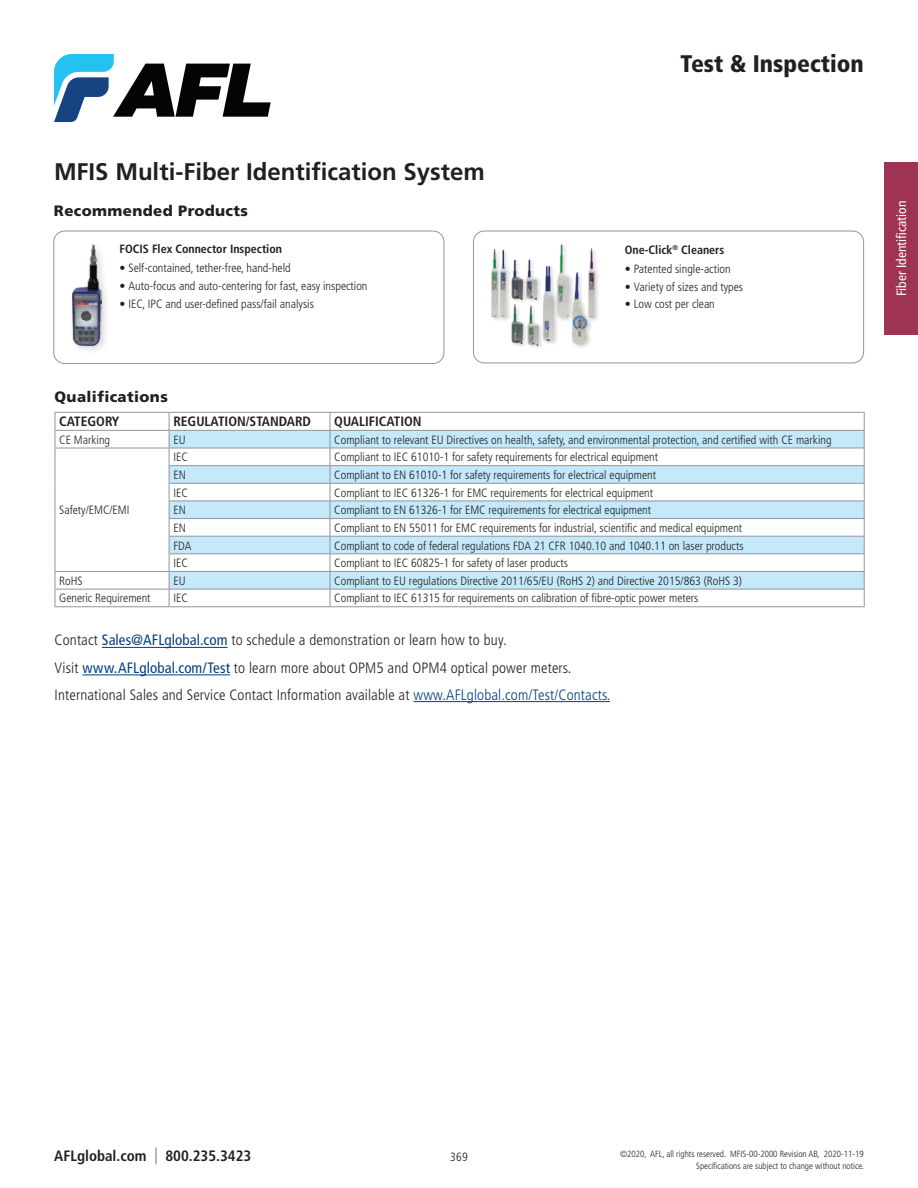
<style>
.page{position:relative;width:918px;height:1188px;background:#fff}
.page>*{position:absolute;margin:0;border:0;box-sizing:border-box;transform-origin:0 0}
.t1{font:700 24px "Frutiger LT Std";color:#231f20}
.t2{font:900 condensed 24px "Frutiger LT Std";color:#231f20}
.PP_Body{font:300 condensed 15px "Frutiger LT Std";letter-spacing:.01em;color:#231f20}
.PP_Subhead{font:900 15px "Frutiger LT Std";letter-spacing:.025em;color:#231f20}
.t3{font:700 condensed 15px "Frutiger LT Std";color:#231f20}
.PP_Table_Header{font:700 condensed 13.5px "Frutiger LT Std";color:#231f20}
.t4{font:condensed 13.5px "Frutiger LT Std";color:#fff}
.PP_Table_Body{font:300 condensed 12px "Frutiger LT Std";color:#231f20}
.Recommended_Products_Title{font:700 condensed 12px "Frutiger LT Std";color:#231f20}
.t5{font:300 condensed 9px/12px "Frutiger LT Std";color:#231f20;text-align:right}
.s1{font-weight:400;color:#014081}
.s2{color:#014081}
.s3{font-size:16.5px;color:#939598}
</style>
<div class="page">
<svg style="left:54px;top:54px;width:217px;height:68px"></svg>
<div style="left:884px;top:162px;width:34px;height:173px;background:#9f3353"></div>
<hr style="left:102px;top:647px;width:126px;height:1px;background:#014081">
<hr style="left:82px;top:675px;width:148px;height:1px;background:#014081">
<hr style="left:414px;top:701px;width:196px;height:1px;background:#014081">
<svg style="left:170px;top:431px;width:694px;height:158px;fill:#c3e9fa"></svg>
<hr style="left:55px;top:448px;width:114px;height:1px;background:#939598">
<hr style="left:169px;top:448px;width:161px;height:1px;background:#939598">
<hr style="left:330px;top:448px;width:535px;height:1px;background:#939598">
<hr style="left:169px;top:465px;width:161px;height:1px;background:#939598">
<hr style="left:330px;top:465px;width:535px;height:1px;background:#939598">
<hr style="left:169px;top:483px;width:161px;height:1px;background:#939598">
<hr style="left:330px;top:483px;width:535px;height:1px;background:#939598">
<hr style="left:169px;top:501px;width:161px;height:1px;background:#939598">
<hr style="left:330px;top:501px;width:535px;height:1px;background:#939598">
<hr style="left:169px;top:518px;width:161px;height:1px;background:#939598">
<hr style="left:330px;top:518px;width:535px;height:1px;background:#939598">
<hr style="left:169px;top:536px;width:161px;height:1px;background:#939598">
<hr style="left:330px;top:536px;width:535px;height:1px;background:#939598">
<hr style="left:169px;top:553px;width:161px;height:1px;background:#939598">
<hr style="left:330px;top:553px;width:535px;height:1px;background:#939598">
<hr style="left:55px;top:571px;width:114px;height:1px;background:#939598">
<hr style="left:169px;top:571px;width:161px;height:1px;background:#939598">
<hr style="left:330px;top:571px;width:535px;height:1px;background:#939598">
<hr style="left:55px;top:589px;width:114px;height:1px;background:#939598">
<hr style="left:169px;top:589px;width:161px;height:1px;background:#939598">
<svg style="left:169px;top:413px;width:1px;height:193px"></svg>
<hr style="left:330px;top:589px;width:535px;height:1px;background:#939598">
<svg style="left:330px;top:413px;width:1px;height:193px"></svg>
<hr style="left:55px;top:606px;width:114px;height:1px;background:#939598">
<hr style="left:169px;top:606px;width:161px;height:1px;background:#939598">
<hr style="left:330px;top:606px;width:535px;height:1px;background:#939598">
<hr style="left:55px;top:412px;width:114px;height:1px;background:#939598">
<svg style="left:55px;top:413px;width:1px;height:193px"></svg>
<hr style="left:169px;top:412px;width:161px;height:1px;background:#939598">
<hr style="left:330px;top:412px;width:535px;height:1px;background:#939598">
<svg style="left:864px;top:413px;width:1px;height:193px"></svg>
<hr style="left:55px;top:430px;width:114px;height:1px;background:#939598">
<hr style="left:169px;top:430px;width:161px;height:1px;background:#939598">
<hr style="left:330px;top:430px;width:535px;height:1px;background:#939598">
<div style="left:473px;top:231px;width:391px;height:132px;border:1px solid #939598;border-radius:11px"></div>
<img style="left:491px;top:244px;width:107px;height:104px">
<div style="left:53px;top:231px;width:391px;height:133px;border:1px solid #939598;border-radius:11px"></div>
<div style="left:68px;top:240px;width:44px;height:116px;background:#231f20;opacity:.2"></div>
<img style="left:72px;top:245px;width:29px;height:101px">
<h1 class="t2" style="left:680px;top:49px;width:185px">Test &amp; Inspection</h1>
<h1 class="t1" style="left:54px;top:158px;width:432px">MFIS Multi-Fiber Identification System</h1>
<p class="PP_Subhead" style="left:54px;top:202px;width:196px">Recommended Products</p>
<p class="Recommended_Products_Title" style="left:120px;top:241px;width:164px">FOCIS Flex Connector Inspection</p>
<p class="PP_Table_Body" style="left:120px;top:261px;width:173px">• Self-contained, tether-free, hand-held</p>
<p class="PP_Table_Body" style="left:120px;top:279px;width:249px">• Auto-focus and auto-centering for fast, easy inspection</p>
<p class="PP_Table_Body" style="left:120px;top:297px;width:196px">• IEC, IPC and user-defined pass/fail analysis</p>
<p class="Recommended_Products_Title" style="left:625px;top:243px;width:101px">One-Click<sup>®</sup> Cleaners</p>
<p class="PP_Table_Body" style="left:625px;top:262px;width:107px">• Patented single-action</p>
<p class="PP_Table_Body" style="left:625px;top:280px;width:120px">• Variety of sizes and types</p>
<p class="PP_Table_Body" style="left:625px;top:297px;width:92px">• Low cost per clean</p>
<p class="PP_Subhead" style="left:55px;top:388px;width:115px">Qualifications</p>
<p class="PP_Table_Header" style="left:59px;top:413px;width:62px">CATEGORY</p>
<p class="PP_Table_Header" style="left:173px;top:413px;width:139px">REGULATION/STANDARD</p>
<p class="PP_Table_Header" style="left:334px;top:413px;width:89px">QUALIFICATION</p>
<p class="PP_Table_Body" style="left:59px;top:433px;width:52px">CE Marking</p>
<p class="PP_Table_Body" style="left:173px;top:433px;width:14px">EU</p>
<p class="PP_Table_Body" style="left:334px;top:433px;width:499px">Compliant to relevant EU Directives on health, safety, and environmental protection, and certified with CE marking</p>
<p class="PP_Table_Body" style="left:59px;top:503px;width:72px">Safety/EMC/EMI</p>
<p class="PP_Table_Body" style="left:173px;top:450px;width:16px">IEC</p>
<p class="PP_Table_Body" style="left:334px;top:450px;width:325px">Compliant to IEC 61010-1 for safety requirements for electrical equipment</p>
<p class="PP_Table_Body" style="left:173px;top:468px;width:14px">EN</p>
<p class="PP_Table_Body" style="left:334px;top:468px;width:323px">Compliant to EN 61010-1 for safety requirements for electrical equipment</p>
<p class="PP_Table_Body" style="left:173px;top:486px;width:16px">IEC</p>
<p class="PP_Table_Body" style="left:334px;top:486px;width:320px">Compliant to IEC 61326-1 for EMC requirements for electrical equipment</p>
<p class="PP_Table_Body" style="left:173px;top:503px;width:14px">EN</p>
<p class="PP_Table_Body" style="left:334px;top:503px;width:318px">Compliant to EN 61326-1 for EMC requirements for electrical equipment</p>
<p class="PP_Table_Body" style="left:173px;top:521px;width:14px">EN</p>
<p class="PP_Table_Body" style="left:334px;top:521px;width:409px">Compliant to EN 55011 for EMC requirements for industrial, scientific and medical equipment</p>
<p class="PP_Table_Body" style="left:173px;top:539px;width:20px">FDA</p>
<p class="PP_Table_Body" style="left:334px;top:539px;width:411px">Compliant to code of federal regulations FDA 21 CFR 1040.10 and 1040.11 on laser products</p>
<p class="PP_Table_Body" style="left:173px;top:556px;width:16px">IEC</p>
<p class="PP_Table_Body" style="left:334px;top:556px;width:235px">Compliant to IEC 60825-1 for safety of laser products</p>
<p class="PP_Table_Body" style="left:59px;top:574px;width:25px">RoHS</p>
<p class="PP_Table_Body" style="left:173px;top:574px;width:14px">EU</p>
<p class="PP_Table_Body" style="left:334px;top:574px;width:409px">Compliant to EU regulations Directive 2011/65/EU (RoHS 2) and Directive 2015/863 (RoHS 3)</p>
<p class="PP_Table_Body" style="left:59px;top:591px;width:93px">Generic Requirement</p>
<p class="PP_Table_Body" style="left:173px;top:591px;width:16px">IEC</p>
<p class="PP_Table_Body" style="left:334px;top:591px;width:366px">Compliant to IEC 61315 for requirements on calibration of fibre-optic power meters</p>
<p class="PP_Body" style="left:55px;top:631px;width:454px">Contact <span class="s1">Sales@AFLglobal.com</span> to schedule a demonstration or learn how to buy.</p>
<p class="PP_Body" style="left:55px;top:659px;width:518px">Visit <span class="s1">www.AFLglobal.com/Test</span> to learn more about OPM5 and OPM4 optical power meters.</p>
<p class="PP_Body" style="left:55px;top:686px;width:557px">International Sales and Service Contact Information available at <span class="s2">www.AFLglobal.com/Test/Contacts.</span></p>
<p class="t4" style="left:894px;top:296px;width:97px;rotate:-90deg">Fiber Identification</p>
<p class="t3" style="left:54px;top:1147px;width:198px">AFLglobal.com <span class="s3">|</span> 800.235.3423</p>
<p class="PP_Table_Body" style="left:450px;top:1150px;width:19px">369</p>
<p class="t5" style="left:620px;top:1148px;width:245px">©2020, AFL, all rights reserved. MFIS-00-2000 Revision AB, 2020-11-19<br>Specifications are subject to change without notice.</p>
</div>
